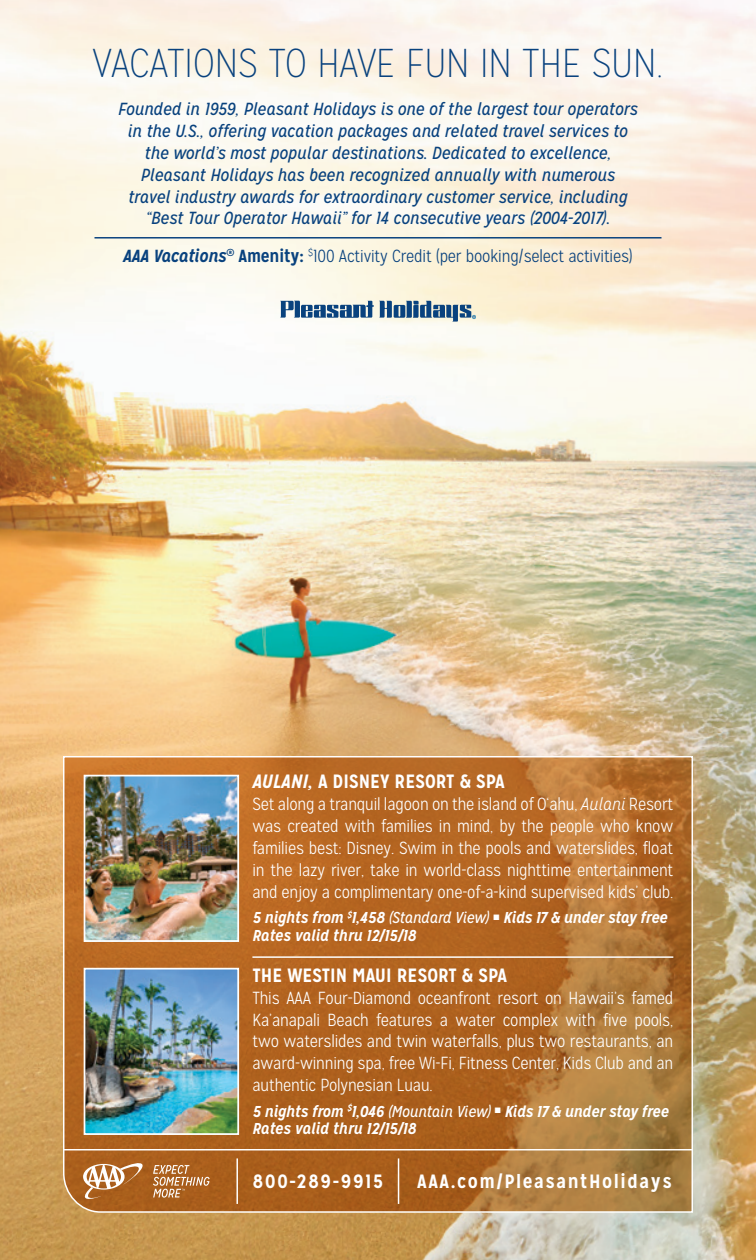
<style>
.page{position:relative;width:756px;height:1260px;background:#fff}
.page>*{position:absolute;margin:0;border:0;box-sizing:border-box;transform-origin:0 0}
.t1{font:100 40.25px "Mission Gothic";color:#09427e}
.t2{font:700 19.25px "Mission Gothic";color:#fff}
.t3{font:700 19.25px "Mission Gothic";letter-spacing:.08em;color:#fff}
.t4{font:700 19.25px "Mission Gothic";letter-spacing:.1em;color:#fff}
.t5{font:300 17.5px/21.9px "Mission Gothic";letter-spacing:-.01em;color:#fff;text-align:justify}
.t6{font:italic 17.5px/21.9px "Mission Gothic";color:#09427e;text-align:center}
.t7{font:300 17.5px "Mission Gothic";letter-spacing:-.01em;color:#09427e}
.t8{font:italic 700 15.75px/17.5px "Mission Gothic";letter-spacing:-.01em;color:#fff}
.s1{font-weight:700;font-style:italic}
.s2{font-weight:700}
.s3{font-style:italic}
.s4{font-weight:400}
</style>
<div class="page">
<img style="left:0;top:0;width:756px;height:1260px">
<svg style="left:62px;top:755px;width:632px;height:458px;background:#b36d2c"></svg>
<img style="left:87px;top:971px;width:149px;height:161px">
<div style="left:84px;top:968px;width:155px;height:167px;border:2px solid #fff"></div>
<img style="left:87px;top:778px;width:149px;height:161px">
<div style="left:84px;top:775px;width:155px;height:167px;border:2px solid #fff"></div>
<hr style="left:94px;top:237px;width:568px;height:2px;background:#09427e">
<hr style="left:63px;top:1149px;width:629px;height:1px;background:#fff">
<hr style="left:252px;top:956px;width:421px;height:2px;background:#fff">
<svg style="left:83px;top:1162px;width:61px;height:38px"></svg>
<svg style="left:153px;top:1165px;width:57px;height:33px;background:#bb804c"></svg>
<hr style="left:236px;top:1158px;width:2px;height:46px;background:#fff">
<svg style="left:280px;top:301px;width:196px;height:21px;background:#87a0b4"></svg>
<hr style="left:398px;top:1158px;width:1px;height:46px;background:#fff">
<h1 class="t1" style="left:93px;top:40px;width:572px">VACATIONS TO HAVE FUN IN THE SUN.</h1>
<p class="t6" style="left:118px;top:98px;width:521px">Founded in 1959, Pleasant Holidays is one of the largest tour operators in the U.S., offering vacation packages and related travel services to the world’s most popular destinations. Dedicated to excellence, Pleasant Holidays has been recognized annually with numerous travel industry awards for extraordinary customer service, including “Best Tour Operator Hawaii” for 14 consecutive years (2004-2017).</p>
<p class="t7" style="left:123px;top:246px;width:511px"><span class="s1">AAA Vacations</span><sup>®</sup> <span class="s2">Amenity:</span> <sup>$</sup>100 Activity Credit (per booking/select activities)</p>
<p class="t2" style="left:252px;top:770px;width:254px"><span class="s3">AULANI,</span> A DISNEY RESORT &amp; SPA</p>
<p class="t5" style="left:252px;top:793px;width:422px">Set along a tranquil lagoon on the island of O‘ahu, <span class="s3">Aulani</span> Resort was created with families in mind, by the people who know families best: Disney. Swim in the pools and waterslides, float in the lazy river, take in world-class nighttime entertainment and enjoy a complimentary one-of-a-kind supervised kids’ club.</p>
<p class="t8" style="left:252px;top:909px;width:417px">5 nights from <sup>$</sup>1,458 <span class="s4">(Standard View)</span> ■ Kids 17 &amp; under stay free<br>Rates valid thru 12/15/18</p>
<p class="t2" style="left:252px;top:963px;width:256px">THE WESTIN MAUI RESORT &amp; SPA</p>
<p class="t5" style="left:252px;top:987px;width:422px">This AAA Four-Diamond oceanfront resort on Hawaii’s famed Ka’anapali Beach features a water complex with five pools, two waterslides and twin waterfalls, plus two restaurants, an award-winning spa, free Wi-Fi, Fitness Center, Kids Club and an authentic Polynesian Luau.</p>
<p class="t8" style="left:252px;top:1102px;width:418px">5 nights from <sup>$</sup>1,046 <span class="s4">(Mountain View)</span> ■ Kids 17 &amp; under stay free<br>Rates valid thru 12/15/18</p>
<p class="t4" style="left:253px;top:1169px;width:132px">800-289-9915</p>
<p class="t3" style="left:417px;top:1169px;width:256px">AAA.com/PleasantHolidays</p>
</div>
